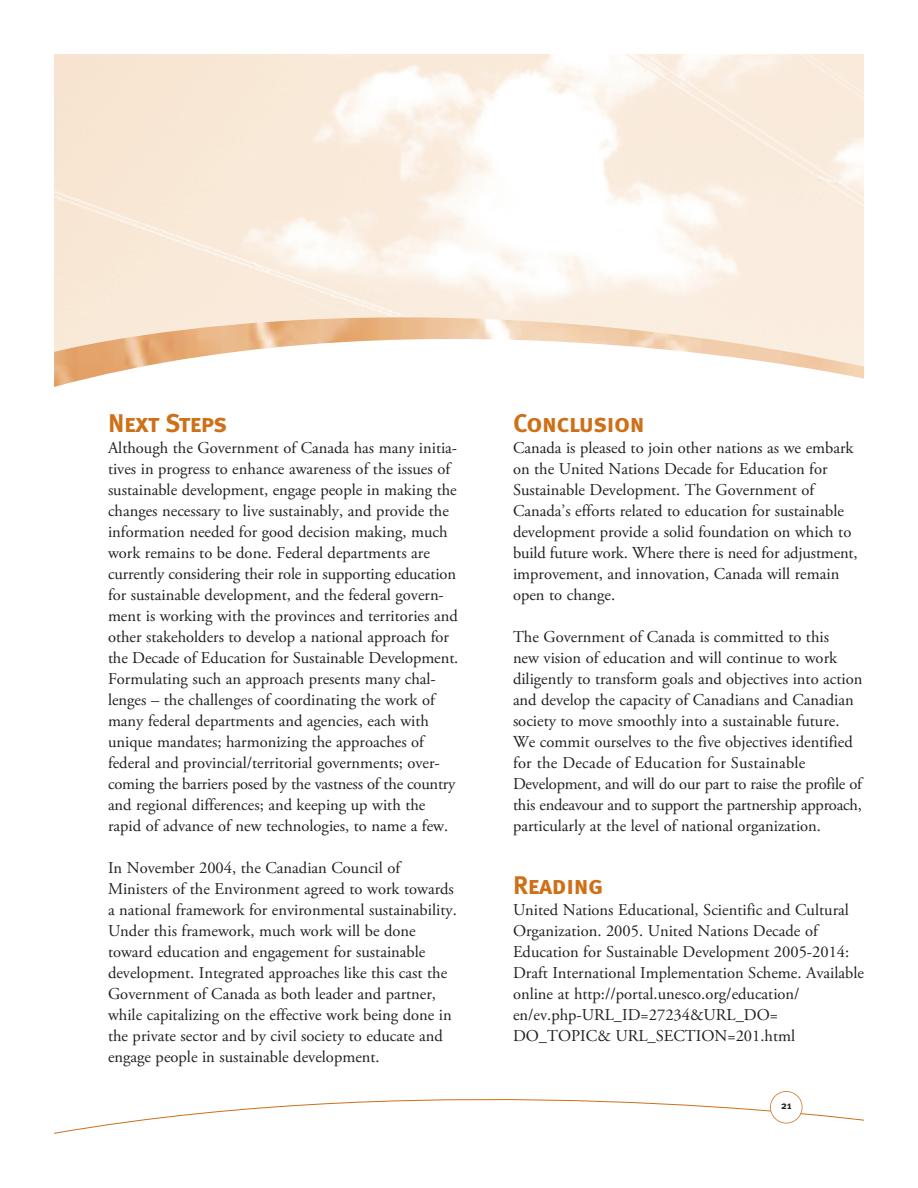
<style>
.page{position:relative;width:918px;height:1188px;background:#fff}
.page>*{position:absolute;margin:0;border:0;box-sizing:border-box;transform-origin:0 0}
.t1{font:25.5px "Meta Bold Caps";letter-spacing:-.015em;color:#ce7018}
.t2{font:16.5px/21px "Adobe Garamond Pro";color:#231f20}
.t3{font:10.5px "Meta Bold Caps";color:#231f20}
</style>
<div class="page">
<svg style="left:54px;top:1091px;width:810px;height:43px"></svg>
<div style="left:770px;top:1091px;width:32px;height:32px;background:#fff;border-radius:50%"></div>
<div style="left:770px;top:1091px;width:32px;height:33px;border:2px solid #ce7018;border-radius:50%"></div>
<img style="left:54px;top:317px;width:810px;height:70px">
<h1 class="t1" style="left:108px;top:414px;width:121px">Next Steps</h1>
<p class="t2" style="left:108px;top:439px;width:352px">Although the Government of Canada has many initia&shy;tives in progress to enhance awareness of the issues of sustainable development, engage people in making the changes necessary to live sustainably, and provide the information needed for good decision making, much work remains to be done. Federal departments are currently considering their role in supporting education for sustainable development, and the federal govern&shy;ment is working with the provinces and territories and other stakeholders to develop a national approach for the Decade of Education for Sustainable Development.<br>Formulating such an approach presents many chal&shy;lenges – the challenges of coordinating the work of many federal departments and agencies, each with unique mandates; harmonizing the approaches of federal and provincial/territorial governments; over&shy;coming the barriers posed by the vastness of the country and regional differences; and keeping up with the rapid of advance of new technologies, to name a few.</p>
<p class="t2" style="left:108px;top:859px;width:350px">In November 2004, the Canadian Council of Ministers of the Environment agreed to work towards a national framework for environmental sustainability.<br>Under this framework, much work will be done toward education and engagement for sustainable development. Integrated approaches like this cast the Government of Canada as both leader and partner, while capitalizing on the effective work being done in the private sector and by civil society to educate and engage people in sustainable development.</p>
<h1 class="t1" style="left:513px;top:414px;width:133px">Conclusion</h1>
<p class="t2" style="left:513px;top:439px;width:346px">Canada is pleased to join other nations as we embark on the United Nations Decade for Education for Sustainable Development. The Government of Canada’s efforts related to education for sustainable development provide a solid foundation on which to build future work. Where there is need for adjustment, improvement, and innovation, Canada will remain open to change.</p>
<p class="t2" style="left:513px;top:628px;width:351px">The Government of Canada is committed to this<br>new vision of education and will continue to work diligently to transform goals and objectives into action and develop the capacity of Canadians and Canadian society to move smoothly into a sustainable future.<br>We commit ourselves to the five objectives identified for the Decade of Education for Sustainable Development, and will do our part to raise the profile of this endeavour and to support the partnership approach, particularly at the level of national organization.</p>
<h1 class="t1" style="left:513px;top:876px;width:92px">Reading</h1>
<p class="t2" style="left:513px;top:901px;width:353px">United Nations Educational, Scientific and Cultural Organization. 2005. United Nations Decade of Education for Sustainable Development 2005-2014:<br>Draft International Implementation Scheme. Available online at http://portal.unesco.org/education/ en/ev.php-URL_ID=27234&amp;URL_DO= DO_TOPIC&amp; URL_SECTION=201.html</p>
<p class="t3" style="left:781px;top:1102px;width:12px">21</p>
</div>
